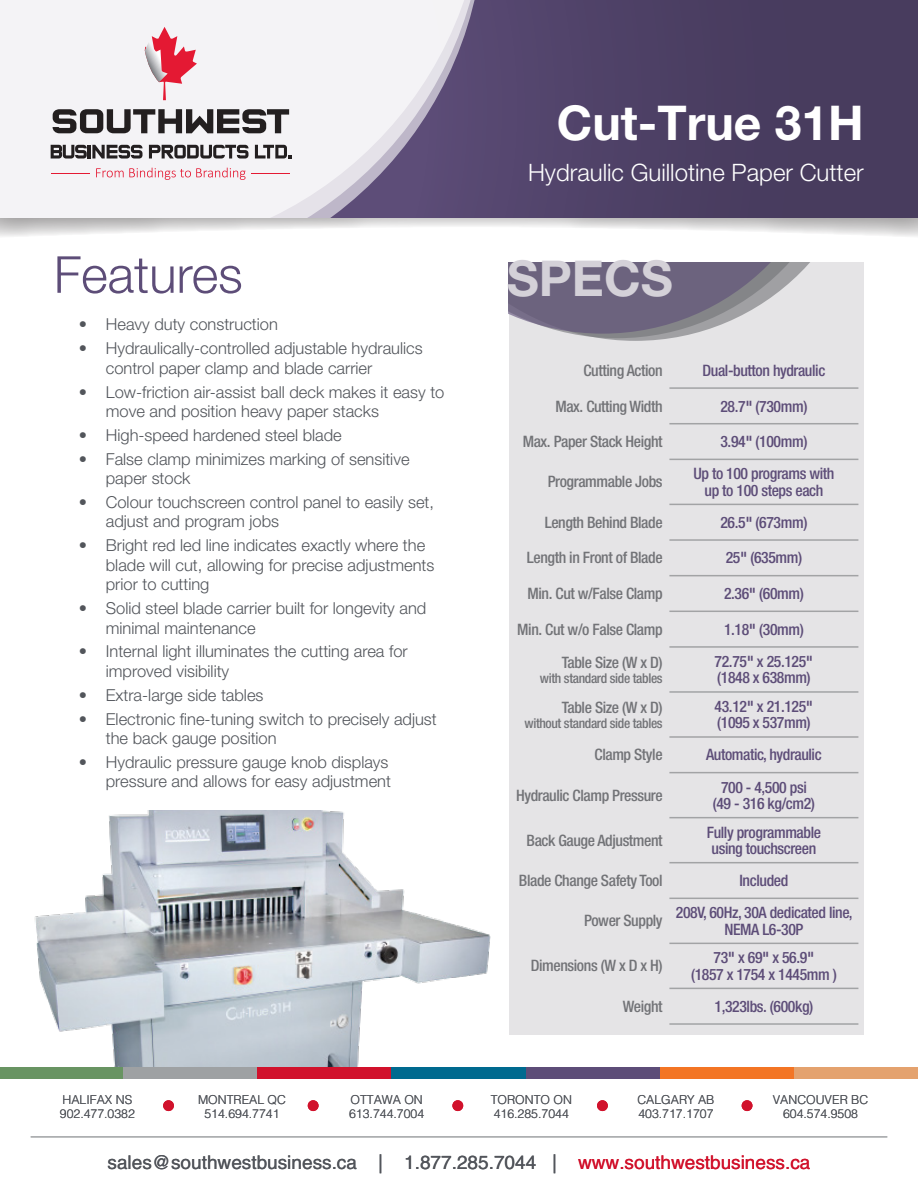
<style>
.page{position:relative;width:918px;height:1188px;background:#fff}
.page>*{position:absolute;margin:0;border:0;box-sizing:border-box;transform-origin:0 0}
.t1{font:300 51px "Helvetica Neue LT Pro";color:#5d4d78}
.t2{font:700 49.5px "Helvetica Neue LT Pro";color:#d4d1d8}
.t3{font:700 48px "Helvetica Neue LT Pro";color:#fff}
.t4{font:300 24px "Helvetica Neue LT Pro";color:#fff}
.t5{font:19.05px "Helvetica";color:#52555b}
.t6{font:300 16.5px/19.5px "Helvetica Neue LT Pro";color:#52555b}
.Para-Specs-Right{font:500 condensed 15.75px/16.5px "Helvetica Neue LT Pro";letter-spacing:-.025em;color:#5d4d78;text-align:center}
.Para-Specs-Left{font:500 condensed 15.75px "Helvetica Neue LT Pro";letter-spacing:-.025em;color:#727377}
.Para-Specs-Left-2{font:500 condensed 13.5px "Helvetica Neue LT Pro";letter-spacing:-.025em;color:#727377}
.t7{font:300 12.3px/14.7px "Helvetica";color:#52555b}
.s1{font-weight:700;font-stretch:normal}
.s2{color:#d1122c}
</style>
<div class="page">
<svg style="left:0;top:217px;width:918px;height:20px"></svg>
<div style="left:0;top:0;width:918px;height:217px;background:linear-gradient(to bottom,#4c3f64,#4c3f64)"></div>
<svg style="left:0;top:0;width:484px;height:217px;fill:#f4f3f6"></svg>
<img style="left:34px;top:810px;width:457px;height:257px">
<div style="left:509px;top:262px;width:355px;height:773px;background:#e5e4e6"></div>
<svg style="left:509px;top:262px;width:301px;height:79px"></svg>
<div style="left:0;top:1067px;width:123px;height:12px;background:#689462"></div>
<div style="left:123px;top:1067px;width:134px;height:12px;background:#9ea1a3"></div>
<div style="left:257px;top:1067px;width:135px;height:12px;background:#d1122c"></div>
<div style="left:392px;top:1067px;width:134px;height:12px;background:#006a8f"></div>
<div style="left:526px;top:1067px;width:134px;height:12px;background:#5d4d78"></div>
<div style="left:660px;top:1067px;width:134px;height:12px;background:#f37524"></div>
<div style="left:794px;top:1067px;width:124px;height:12px;background:#e4a26e"></div>
<div style="left:742px;top:1100px;width:10px;height:11px;background:#d1122c;border-radius:50%"></div>
<div style="left:597px;top:1100px;width:11px;height:11px;background:#d1122c;border-radius:50%"></div>
<div style="left:452px;top:1100px;width:11px;height:11px;background:#d1122c;border-radius:50%"></div>
<div style="left:308px;top:1100px;width:11px;height:11px;background:#d1122c;border-radius:50%"></div>
<div style="left:163px;top:1100px;width:11px;height:11px;background:#d1122c;border-radius:50%"></div>
<hr style="left:31px;top:1137px;width:856px;height:1px;background:#9ea1a3">
<svg style="left:145px;top:27px;width:52px;height:73px"></svg>
<svg style="left:96px;top:168px;width:150px;height:12px"></svg>
<hr style="left:51px;top:173px;width:39px;height:1px;background:#e41933">
<hr style="left:251px;top:173px;width:39px;height:1px;background:#e41933">
<svg style="left:51px;top:145px;width:92px;height:14px"></svg>
<svg style="left:149px;top:145px;width:100px;height:14px"></svg>
<svg style="left:255px;top:145px;width:36px;height:13px"></svg>
<svg style="left:53px;top:109px;width:236px;height:24px"></svg>
<hr style="left:669px;top:387px;width:189px;height:2px;background:#a2a3a5">
<hr style="left:669px;top:423px;width:189px;height:1px;background:#a2a3a5">
<hr style="left:669px;top:459px;width:189px;height:1px;background:#a2a3a5">
<hr style="left:669px;top:504px;width:189px;height:1px;background:#a2a3a5">
<hr style="left:669px;top:539px;width:189px;height:2px;background:#a2a3a5">
<hr style="left:669px;top:575px;width:189px;height:1px;background:#a2a3a5">
<hr style="left:669px;top:611px;width:189px;height:1px;background:#a2a3a5">
<hr style="left:669px;top:646px;width:189px;height:2px;background:#a2a3a5">
<hr style="left:669px;top:691px;width:189px;height:2px;background:#a2a3a5">
<hr style="left:669px;top:736px;width:189px;height:2px;background:#a2a3a5">
<hr style="left:669px;top:772px;width:189px;height:1px;background:#a2a3a5">
<hr style="left:669px;top:817px;width:189px;height:1px;background:#a2a3a5">
<hr style="left:669px;top:862px;width:189px;height:1px;background:#a2a3a5">
<hr style="left:669px;top:898px;width:189px;height:1px;background:#a2a3a5">
<hr style="left:669px;top:943px;width:189px;height:1px;background:#a2a3a5">
<hr style="left:669px;top:988px;width:189px;height:1px;background:#a2a3a5">
<hr style="left:669px;top:1023px;width:189px;height:2px;background:#a2a3a5">
<p class="t1" style="left:54px;top:243px;width:190px">Features</p>
<p class="t6" style="left:79px;top:314px;width:201px">• Heavy duty construction</p>
<p class="t6" style="left:106px;top:338px;width:318px;text-indent:-27px">• Hydraulically-controlled adjustable hydraulics control paper clamp and blade carrier</p>
<p class="t6" style="left:106px;top:382px;width:340px;text-indent:-27px">• Low-friction air-assist ball deck makes it easy to move and position heavy paper stacks</p>
<p class="t6" style="left:79px;top:425px;width:264px">• High-speed hardened steel blade</p>
<p class="t6" style="left:106px;top:449px;width:305px;text-indent:-27px">• False clamp minimizes marking of sensitive paper stock</p>
<p class="t6" style="left:106px;top:492px;width:330px;text-indent:-27px">• Colour touchscreen control panel to easily set, adjust and program jobs</p>
<p class="t6" style="left:106px;top:535px;width:330px;text-indent:-27px">• Bright red led line indicates exactly where the blade will cut, allowing for precise adjustments prior to cutting</p>
<p class="t6" style="left:106px;top:598px;width:322px;text-indent:-27px">• Solid steel blade carrier built for longevity and minimal maintenance</p>
<p class="t6" style="left:106px;top:641px;width:303px;text-indent:-27px">• Internal light illuminates the cutting area for improved visibility</p>
<p class="t6" style="left:79px;top:685px;width:186px">• Extra-large side tables</p>
<p class="t6" style="left:106px;top:709px;width:332px;text-indent:-27px">• Electronic fine-tuning switch to precisely adjust the back gauge position</p>
<p class="t6" style="left:79px;top:752px;width:314px;text-align:right">• Hydraulic pressure gauge knob displays pressure and allows for easy adjustment</p>
<p class="t3" style="left:557px;top:94px;width:308px">Cut-True 31H</p>
<p class="t4" style="left:528px;top:158px;width:337px">Hydraulic Guillotine Paper Cutter</p>
<p class="t2" style="left:507px;top:248px;width:168px">SPECS</p>
<p class="Para-Specs-Left" style="left:584px;top:361px;width:81px">Cutting Action</p>
<p class="Para-Specs-Right" style="left:703px;top:362px;width:124px">Dual-button hydraulic</p>
<p class="Para-Specs-Left" style="left:555px;top:397px;width:109px">Max. Cutting Width</p>
<p class="Para-Specs-Right" style="left:720px;top:397px;width:88px">28.7<span class="s1">"</span> (730mm)</p>
<p class="Para-Specs-Left" style="left:523px;top:432px;width:141px">Max. Paper Stack Height</p>
<p class="Para-Specs-Right" style="left:720px;top:433px;width:88px">3.94<span class="s1">"</span> (100mm)</p>
<p class="Para-Specs-Left" style="left:548px;top:473px;width:116px">Programmable Jobs</p>
<p class="Para-Specs-Right" style="left:693px;top:465px;width:143px">Up to 100 programs with</p>
<p class="Para-Specs-Right" style="left:705px;top:482px;width:120px">up to 100 steps each</p>
<p class="Para-Specs-Left" style="left:545px;top:513px;width:119px">Length Behind Blade</p>
<p class="Para-Specs-Right" style="left:720px;top:514px;width:88px">26.5<span class="s1">"</span> (673mm)</p>
<p class="Para-Specs-Left" style="left:527px;top:548px;width:137px">Length in Front of Blade</p>
<p class="Para-Specs-Right" style="left:726px;top:549px;width:78px">25<span class="s1">"</span> (635mm)</p>
<p class="Para-Specs-Left" style="left:528px;top:584px;width:137px">Min. Cut w/False Clamp</p>
<p class="Para-Specs-Right" style="left:724px;top:585px;width:81px">2.36<span class="s1">"</span> (60mm)</p>
<p class="Para-Specs-Left" style="left:517px;top:620px;width:147px">Min. Cut w/o False Clamp</p>
<p class="Para-Specs-Right" style="left:724px;top:621px;width:81px">1.18<span class="s1">"</span> (30mm)</p>
<p class="Para-Specs-Left" style="left:562px;top:653px;width:102px">Table Size (W x D)</p>
<p class="Para-Specs-Left-2" style="left:540px;top:670px;width:124px">with standard side tables</p>
<p class="Para-Specs-Right" style="left:715px;top:653px;width:100px">72.75<span class="s1">"</span> x 25.125<span class="s1">"</span></p>
<p class="Para-Specs-Right" style="left:717px;top:669px;width:95px">(1848 x 638mm)</p>
<p class="Para-Specs-Left" style="left:562px;top:698px;width:102px">Table Size (W x D)</p>
<p class="Para-Specs-Left-2" style="left:524px;top:715px;width:140px">without standard side tables</p>
<p class="Para-Specs-Right" style="left:715px;top:698px;width:100px">43.12<span class="s1">"</span> x 21.125<span class="s1">"</span></p>
<p class="Para-Specs-Right" style="left:717px;top:714px;width:95px">(1095 x 537mm)</p>
<p class="Para-Specs-Left" style="left:595px;top:745px;width:70px">Clamp Style</p>
<p class="Para-Specs-Right" style="left:706px;top:746px;width:117px">Automatic, hydraulic</p>
<p class="Para-Specs-Left" style="left:516px;top:786px;width:148px">Hydraulic Clamp Pressure</p>
<p class="Para-Specs-Right" style="left:721px;top:778px;width:87px">700 - 4,500 psi</p>
<p class="Para-Specs-Right" style="left:713px;top:795px;width:104px">(49 - 316 kg/cm2)</p>
<p class="Para-Specs-Left" style="left:527px;top:831px;width:138px">Back Gauge Adjustment</p>
<p class="Para-Specs-Right" style="left:707px;top:824px;width:116px">Fully programmable</p>
<p class="Para-Specs-Right" style="left:712px;top:840px;width:106px">using touchscreen</p>
<p class="Para-Specs-Left" style="left:519px;top:871px;width:145px">Blade Change Safety Tool</p>
<p class="Para-Specs-Right" style="left:740px;top:872px;width:50px">Included</p>
<p class="Para-Specs-Left" style="left:584px;top:911px;width:80px">Power Supply</p>
<p class="Para-Specs-Right" style="left:676px;top:904px;width:178px">208V, 60Hz, 30A dedicated line,<br>NEMA L6-30P</p>
<p class="Para-Specs-Left" style="left:531px;top:957px;width:133px">Dimensions (W x D x H)</p>
<p class="Para-Specs-Right" style="left:714px;top:949px;width:102px">73<span class="s1">"</span> x 69<span class="s1">"</span> x 56.9<span class="s1">"</span></p>
<p class="Para-Specs-Right" style="left:691px;top:966px;width:147px">(1857 x 1754 x 1445mm )</p>
<p class="Para-Specs-Left" style="left:623px;top:997px;width:41px">Weight</p>
<p class="Para-Specs-Right" style="left:715px;top:998px;width:100px">1,323lbs. (600kg)</p>
<p class="t7" style="left:60px;top:1092px;width:77px">HALIFAX NS<br>902.477.0382</p>
<p class="t7" style="left:198px;top:1092px;width:90px;text-align:center">MONTREAL QC<br>514.694.7741</p>
<p class="t7" style="left:349px;top:1092px;width:77px">OTTAWA ON<br>613.744.7004</p>
<p class="t7" style="left:491px;top:1092px;width:83px">TORONTO ON<br>416.285.7044</p>
<p class="t7" style="left:637px;top:1092px;width:79px">CALGARY AB<br>403.717.1707</p>
<p class="t7" style="left:773px;top:1092px;width:97px;text-align:center">VANCOUVER BC<br>604.574.9508</p>
<p class="t5" style="left:108px;top:1151px;width:704px">sales@southwestbusiness.ca | 1.877.285.7044 | <span class="s2">www.southwestbusiness.ca</span></p>
</div>
